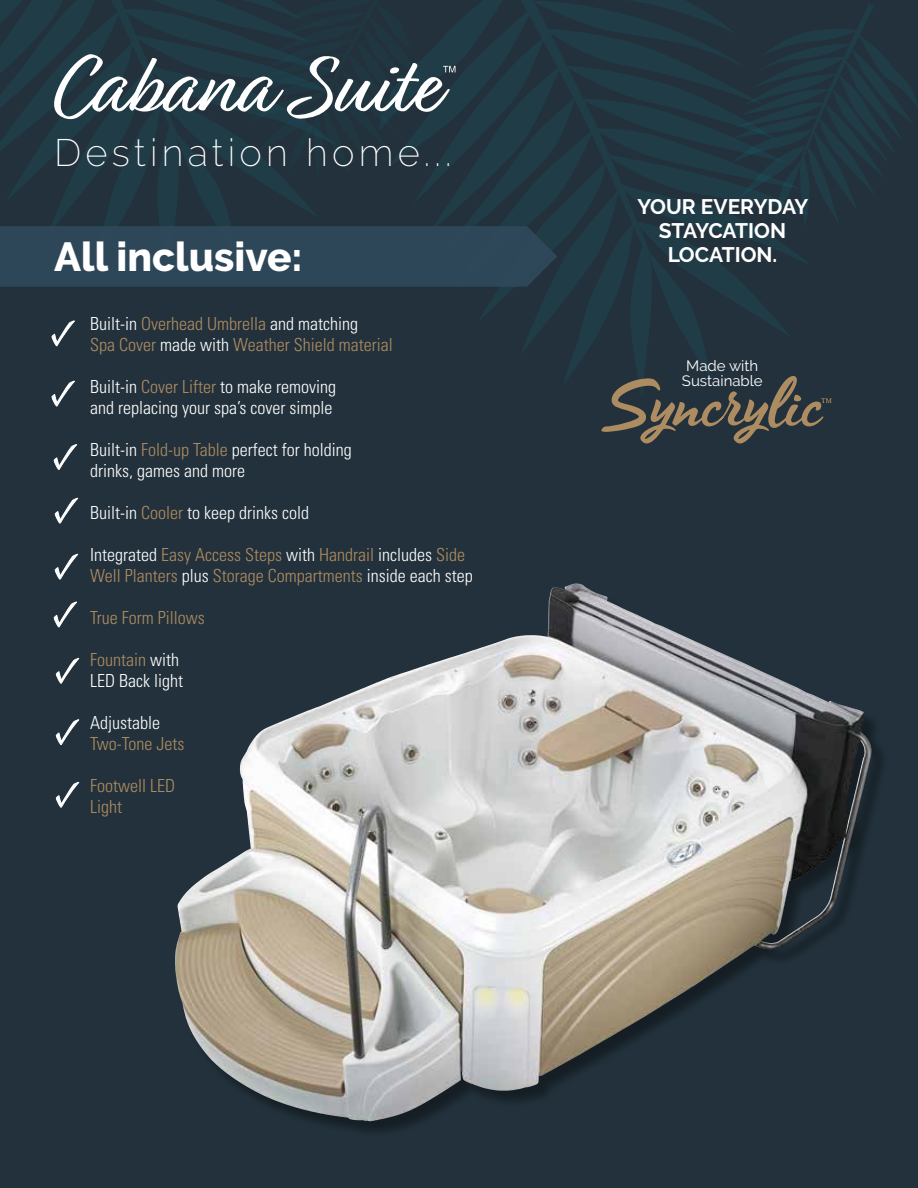
<style>
.page{position:relative;width:918px;height:1188px;background:#22313b}
.page>*{position:absolute;margin:0;border:0;box-sizing:border-box;transform-origin:0 0}
.t1{font:800 40.5px "Raleway";color:#fff}
.t2{font:200 38.1px "Raleway";letter-spacing:.11em;color:#fff}
.t3{font:700 21px/24px "Raleway";letter-spacing:-.005em;color:#fff;text-align:center}
.t4{font:300 condensed 18px/21px "Univers";color:#ae8c62}
.t5{font:300 condensed 18px/21px "Univers";color:#fff}
.t6{font:15px/15px "Raleway";color:#fff}
.s1{color:#fff}
.s2{color:#ae8c62}
</style>
<div class="page">
<div style="left:177px;top:586px;width:712px;height:552px;background:#000;opacity:.38"></div>
<img style="left:459px;top:584px;width:116px;height:71px">
<svg style="left:472px;top:987px;width:59px;height:37px;background:#dbdcd5"></svg>
<svg style="left:56px;top:658px;width:23px;height:26px"></svg>
<svg style="left:56px;top:719px;width:23px;height:26px"></svg>
<svg style="left:56px;top:782px;width:23px;height:25px"></svg>
<svg style="left:55px;top:498px;width:23px;height:25px"></svg>
<svg style="left:55px;top:554px;width:23px;height:25px"></svg>
<svg style="left:54px;top:602px;width:23px;height:25px"></svg>
<svg style="left:0;top:0;width:918px;height:470px"></svg>
<h2 class="t2" style="left:54px;top:130px;width:399px">Destination home...</h2>
<p class="t3" style="left:637px;top:195px;width:173px">YOUR EVERYDAY<br>STAYCATION</p>
<h1 class="t1" style="left:54px;top:233px;width:250px">All inclusive:</h1>
<p class="t3" style="left:668px;top:243px;width:111px">LOCATION.</p>
<p class="t4" style="left:90px;top:313px;width:304px"><span class="s1">Built-in</span> Overhead Umbrella <span class="s1">and matching<br></span>Spa Cover <span class="s1">made with</span> Weather Shield material</p>
<p class="t5" style="left:90px;top:376px;width:247px">Built-in <span class="s2">Cover Lifter</span> to make removing and replacing your spa’s cover simple</p>
<p class="t5" style="left:90px;top:439px;width:263px">Built-in <span class="s2">Fold-up Table</span> perfect for holding drinks, games and more</p>
<p class="t5" style="left:90px;top:502px;width:220px">Built-in <span class="s2">Cooler</span> to keep drinks cold</p>
<p class="t4" style="left:90px;top:544px;width:384px"><span class="s1">Integrated</span> Easy Access Steps <span class="s1">with</span> Handrail <span class="s1">includes</span> Side<br>Well Planters <span class="s1">plus</span> Storage Compartments <span class="s1">inside each step</span></p>
<p class="t4" style="left:90px;top:607px;width:116px">True Form Pillows</p>
<p class="t5" style="left:90px;top:649px;width:94px"><span class="s2">Fountain</span> with<br>LED Back light</p>
<p class="t5" style="left:90px;top:712px;width:71px">Adjustable</p>
<p class="t4" style="left:90px;top:733px;width:96px">Two-Tone Jets</p>
<p class="t4" style="left:90px;top:775px;width:86px">Footwell LED<br>Light</p>
<p class="t6" style="left:682px;top:358px;width:82px">Made with<br>Sustainable</p>
</div>
